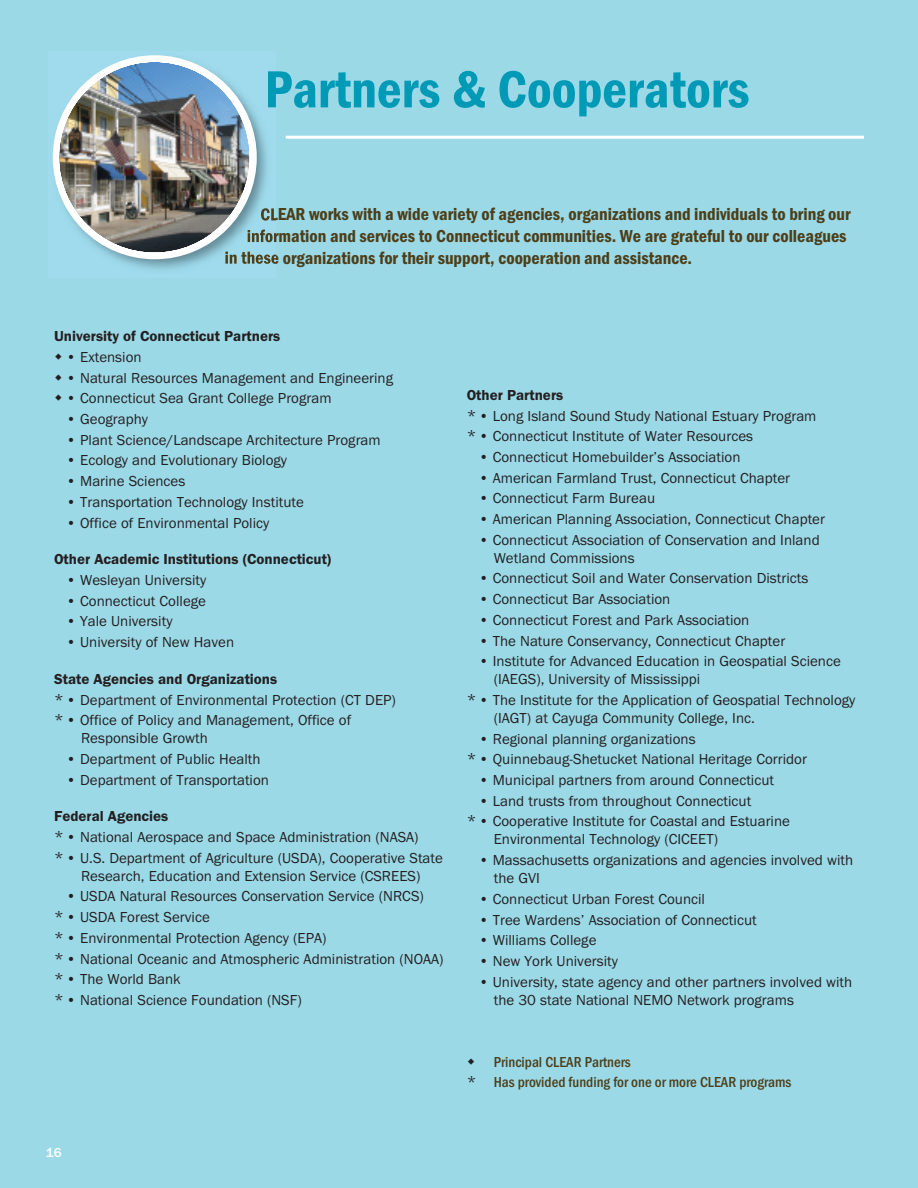
<style>
.page{position:relative;width:918px;height:1188px;background:#9bd9e7}
.page>*{position:absolute;margin:0;border:0;box-sizing:border-box;transform-origin:0 0}
.t1{font:600 condensed 54px "Franklin Gothic";color:#0099b6}
.t2{font:600 condensed 18px "Franklin Gothic";color:#4c3f1a}
.t3{font:15px/20.7px "Franklin Gothic";color:#231f20}
.t4{font:600 15px "Franklin Gothic";color:#231f20}
.t5{font:500 condensed 15px/20.7px "Franklin Gothic";color:#4c3f1a}
.t6{font:500 13.5px "Franklin Gothic";color:#fff}
.s1{font-weight:600}
.s2{font-size:16.5px}
.s3{font-weight:400;font-stretch:normal;font-size:16.5px;color:#231f20}
</style>
<div class="page">
<img style="left:52px;top:55px;width:218px;height:214px">
<img style="left:268px;top:71px;width:7px;height:37px">
<img style="left:261px;top:208px;width:14px;height:13px">
<img style="left:248px;top:230px;width:27px;height:12px">
<img style="left:225px;top:252px;width:50px;height:13px">
<div style="left:53px;top:55px;width:204px;height:204px;background:#fff;border-radius:50%"></div>
<img style="left:59px;top:62px;width:191px;height:191px;border-radius:50%">
<hr style="left:286px;top:136px;width:578px;height:3px;background:#fff">
<h1 class="t1" style="left:265px;top:57px;width:486px">Partners &amp; Cooperators</h1>
<p class="t2" style="left:260px;top:204px;width:592px">CLEAR works with a wide variety of agencies, organizations and individuals to bring our</p>
<p class="t2" style="left:247px;top:225px;width:601px">information and services to Connecticut communities. We are grateful to our colleagues</p>
<p class="t2" style="left:225px;top:247px;width:469px">in these organizations for their support, cooperation and assistance.</p>
<p class="t4" style="left:54px;top:327px;width:228px">University of Connecticut Partners</p>
<p class="t3" style="left:66px;top:346px;width:77px">• Extension</p>
<p class="t3" style="left:66px;top:367px;width:329px">• Natural Resources Management and Engineering</p>
<p class="t3" style="left:66px;top:388px;width:267px">• Connecticut Sea Grant College Program</p>
<p class="t3" style="left:66px;top:408px;width:84px">• Geography</p>
<p class="t3" style="left:66px;top:429px;width:316px">• Plant Science/Landscape Architecture Program</p>
<p class="t3" style="left:66px;top:450px;width:223px">• Ecology and Evolutionary Biology</p>
<p class="t3" style="left:66px;top:471px;width:121px">• Marine Sciences</p>
<p class="t3" style="left:66px;top:491px;width:239px">• Transportation Technology Institute</p>
<p class="t3" style="left:66px;top:512px;width:205px">• Office of Environmental Policy</p>
<p class="t4" style="left:54px;top:550px;width:279px">Other Academic Institutions (Connecticut)</p>
<p class="t3" style="left:66px;top:569px;width:142px">• Wesleyan University</p>
<p class="t3" style="left:66px;top:590px;width:141px">• Connecticut College</p>
<p class="t3" style="left:66px;top:611px;width:108px">• Yale University</p>
<p class="t3" style="left:66px;top:632px;width:170px">• University of New Haven</p>
<p class="t3" style="left:54px;top:668px;width:343px"><span class="s1">State Agencies and Organizations<br></span><span class="s2">*</span>• Department of Environmental Protection (CT DEP) <span class="s2">*</span>• Office of Policy and Management, Office of</p>
<p class="t3" style="left:81px;top:728px;width:128px">Responsible Growth</p>
<p class="t3" style="left:66px;top:748px;width:196px">• Department of Public Health</p>
<p class="t3" style="left:66px;top:769px;width:204px">• Department of Transportation</p>
<p class="t3" style="left:54px;top:806px;width:390px"><span class="s1">Federal Agencies<br></span><span class="s2">*</span>• National Aerospace and Space Administration (NASA) <span class="s2">*</span>• U.S. Department of Agriculture (USDA), Cooperative State</p>
<p class="t3" style="left:81px;top:865px;width:341px">Research, Education and Extension Service (CSREES)</p>
<p class="t3" style="left:54px;top:886px;width:391px;text-indent:12px">• USDA Natural Resources Conservation Service (NRCS) <span class="s2">*</span>• USDA Forest Service<br><span class="s2">*</span>• Environmental Protection Agency (EPA)<br><span class="s2">*</span>• National Oceanic and Atmospheric Administration (NOAA) <span class="s2">*</span>• The World Bank<br><span class="s2">*</span>• National Science Foundation (NSF)</p>
<p class="t6" style="left:46px;top:1144px;width:17px">16</p>
<p class="t3" style="left:467px;top:384px;width:351px"><span class="s1">Other Partners<br></span><span class="s2">*</span>• Long Island Sound Study National Estuary Program <span class="s2">*</span>• Connecticut Institute of Water Resources</p>
<p class="t3" style="left:479px;top:446px;width:263px">• Connecticut Homebuilder’s Association</p>
<p class="t3" style="left:479px;top:467px;width:313px">• American Farmland Trust, Connecticut Chapter</p>
<p class="t3" style="left:479px;top:488px;width:178px">• Connecticut Farm Bureau</p>
<p class="t3" style="left:479px;top:509px;width:348px">• American Planning Association, Connecticut Chapter</p>
<p class="t3" style="left:494px;top:531px;width:328px;line-height:18px;text-indent:-15px">• Connecticut Association of Conservation and Inland<br>Wetland Commissions</p>
<p class="t3" style="left:479px;top:568px;width:331px">• Connecticut Soil and Water Conservation Districts</p>
<p class="t3" style="left:479px;top:589px;width:193px">• Connecticut Bar Association</p>
<p class="t3" style="left:479px;top:609px;width:272px">• Connecticut Forest and Park Association</p>
<p class="t3" style="left:479px;top:630px;width:308px">• The Nature Conservancy, Connecticut Chapter</p>
<p class="t3" style="left:494px;top:652px;width:349px;line-height:18px;text-indent:-15px">• Institute for Advanced Education in Geospatial Science (IAEGS), University of Mississippi</p>
<p class="t3" style="left:494px;top:691px;width:363px;line-height:18px;text-indent:-27px"><span class="s2">*</span>• The Institute for the Application of Geospatial Technology (IAGT) at Cayuga Community College, Inc.</p>
<p class="t3" style="left:467px;top:728px;width:342px;text-indent:12px">• Regional planning organizations<br><span class="s2">*</span>• Quinnebaug-Shetucket National Heritage Corridor</p>
<p class="t3" style="left:479px;top:770px;width:297px">• Municipal partners from around Connecticut</p>
<p class="t3" style="left:467px;top:790px;width:325px;text-indent:12px">• Land trusts from throughout Connecticut<br><span class="s2">*</span>• Cooperative Institute for Coastal and Estuarine</p>
<p class="t3" style="left:494px;top:829px;width:226px">Environmental Technology (CICEET)</p>
<p class="t3" style="left:494px;top:851px;width:361px;line-height:18px;text-indent:-15px">• Massachusetts organizations and agencies involved with the GVI</p>
<p class="t3" style="left:479px;top:888px;width:228px">• Connecticut Urban Forest Council</p>
<p class="t3" style="left:479px;top:909px;width:280px">• Tree Wardens’ Association of Connecticut</p>
<p class="t3" style="left:479px;top:930px;width:119px">• Williams College</p>
<p class="t3" style="left:479px;top:950px;width:141px">• New York University</p>
<p class="t3" style="left:494px;top:972px;width:360px;line-height:18px;text-indent:-15px">• University, state agency and other partners involved with the 30 state National NEMO Network programs</p>
<p class="t5" style="left:467px;top:1051px;width:326px;text-indent:27px">Principal CLEAR Partners<br><span class="s3">*</span> Has provided funding for one or more CLEAR programs</p>
</div>
